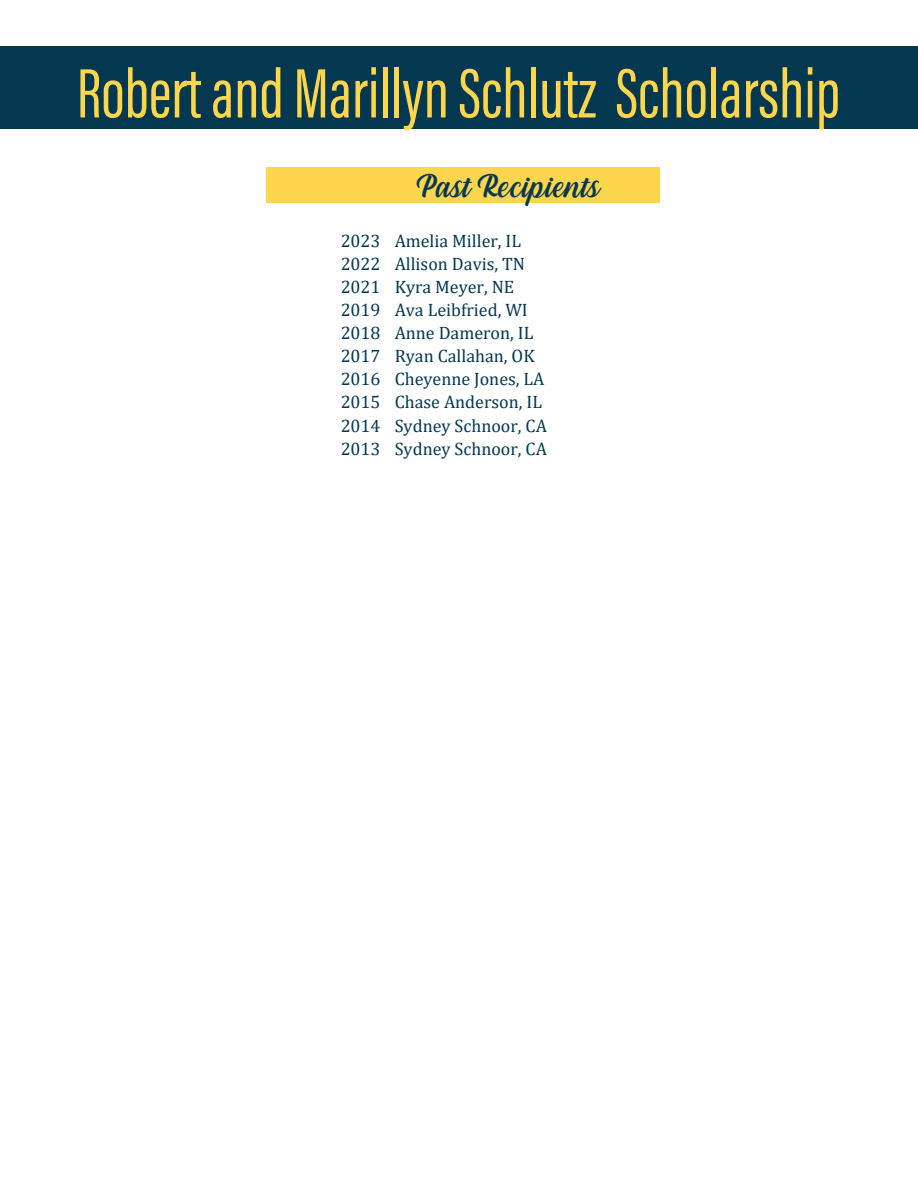
<style>
.page{position:relative;width:918px;height:1188px;background:#fff}
.page>*{position:absolute;margin:0;border:0;box-sizing:border-box;transform-origin:0 0}
.t1{font:72px "Acumin Pro Extra Cond";color:#fed64d}
.t2{font:30.3px "Hestina";color:#043850}
.t3{font:18px/23.1px "Cambria";color:#043850}
</style>
<div class="page">
<div style="left:266px;top:168px;width:394px;height:35px;background:#fed64d"></div>
<div style="left:0;top:46px;width:918px;height:82px;background:#043850"></div>
<h1 class="t1" style="left:77px;top:50px;width:765px">Robert and Marillyn Schlutz Scholarship</h1>
<h2 class="t2" style="left:415px;top:169px;width:187px">Past Recipients</h2>
<p class="t3" style="left:341px;top:229px;width:208px">2023 Amelia Miller, IL<br>2022 Allison Davis, TN<br>2021 Kyra Meyer, NE<br>2019 Ava Leibfried, WI<br>2018 Anne Dameron, IL<br>2017 Ryan Callahan, OK<br>2016 Cheyenne Jones, LA<br>2015 Chase Anderson, IL<br>2014 Sydney Schnoor, CA<br>2013 Sydney Schnoor, CA</p>
</div>
